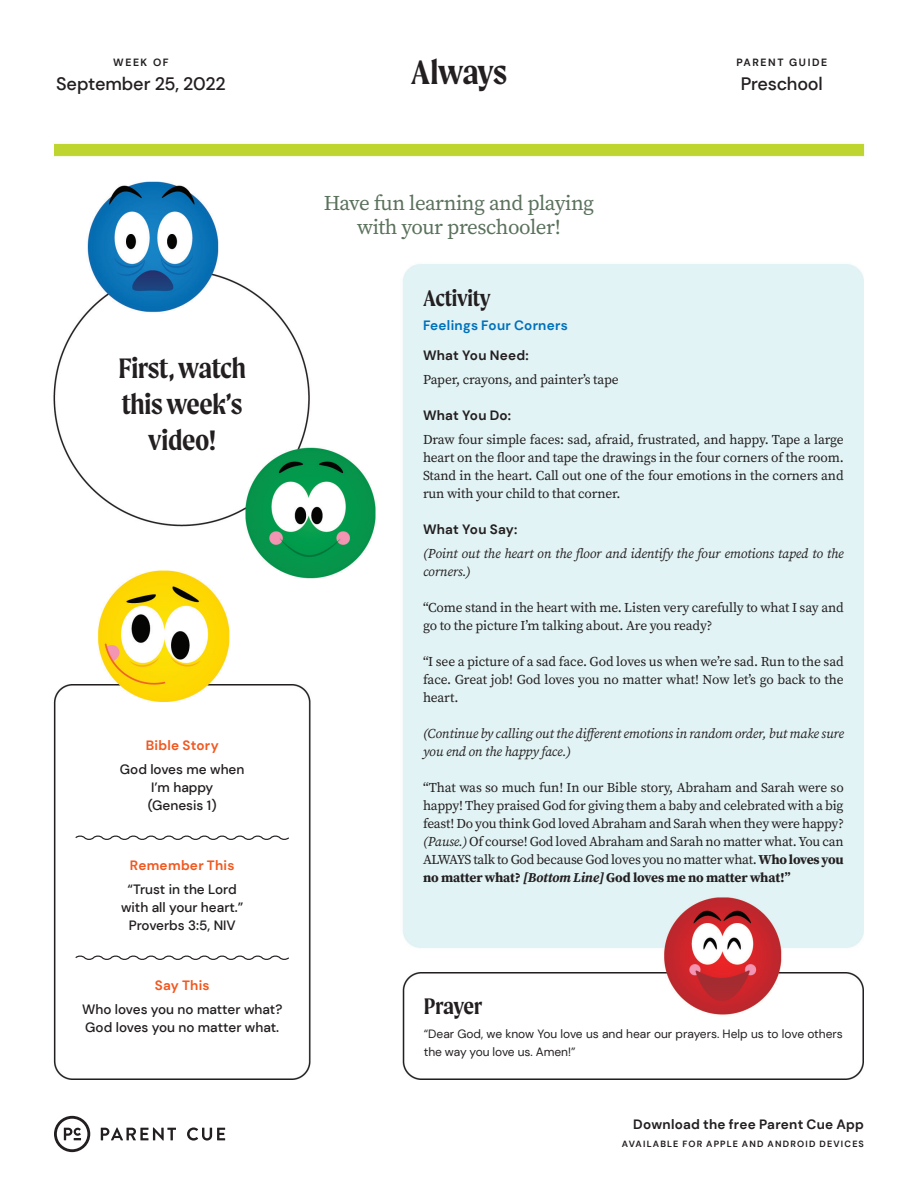
<style>
.page{position:relative;width:918px;height:1188px;background:#fff}
.page>*{position:absolute;margin:0;border:0;box-sizing:border-box;transform-origin:0 0}
.t1{font:600 36px "Moret";letter-spacing:-.025em;color:#231f20}
.t2{font:600 30px/36px "Moret";letter-spacing:-.01em;color:#231f20;text-align:center}
.t3{font:600 24px "Moret";letter-spacing:-.01em;color:#231f20}
.t4{font:21px/24px "Source Serif Pro";letter-spacing:-.02em;color:#5a715c;text-align:center}
.t5{font:500 18px "DM Sans";letter-spacing:-.015em;color:#231f20}
.t6{font:13.5px/18px "Source Serif Pro";letter-spacing:-.01em;color:#231f20;text-align:justify}
.t7{font:italic 13.5px/18px "Source Serif Pro";letter-spacing:-.01em;color:#231f20}
.t8{font:500 13.5px/18px "DM Sans";color:#231f20;text-align:center}
.t9{font:700 13.5px "DM Sans";letter-spacing:.015em;color:#231f20}
.t10{font:700 13.5px "DM Sans";letter-spacing:.02em;color:#f15921}
.t11{font:700 13.5px "DM Sans";letter-spacing:.02em;color:#0071bb}
.t12{font:12px/18px "DM Sans";color:#231f20}
.t13{font:700 10.5px "DM Sans";letter-spacing:.15em;color:#231f20}
.t14{font:700 9px "DM Sans";letter-spacing:.13em;color:#231f20}
.s1{font-style:italic}
.s2{font-weight:700}
.s3{font-weight:700;font-style:italic}
</style>
<div class="page">
<img style="left:53px;top:143px;width:812px;height:1010px">
<svg style="left:101px;top:1127px;width:75px;height:14px"></svg>
<svg style="left:187px;top:1127px;width:38px;height:14px"></svg>
<svg style="left:54px;top:1116px;width:36px;height:36px"></svg>
<svg style="left:74px;top:834px;width:216px;height:8px"></svg>
<svg style="left:74px;top:954px;width:216px;height:8px"></svg>
<p class="t13" style="left:113px;top:56px;width:57px">WEEK OF</p>
<h3 class="t5" style="left:56px;top:73px;width:171px">September 25, 2022</h3>
<h2 class="t2" style="left:118px;top:350px;width:129px">First, watch this week’s video!</h2>
<p class="t10" style="left:146px;top:737px;width:75px">Bible Story</p>
<p class="t8" style="left:120px;top:760px;width:126px">God loves me when<br>I’m happy<br>(Genesis 1)</p>
<p class="t10" style="left:130px;top:857px;width:106px">Remember This</p>
<p class="t8" style="left:121px;top:880px;width:124px">“Trust in the Lord with all your heart.”<br>Proverbs 3:5, NIV</p>
<p class="t10" style="left:155px;top:977px;width:56px">Say This</p>
<p class="t8" style="left:82px;top:1000px;width:202px;text-align:left">Who loves you no matter what?<br>God loves you no matter what.</p>
<h1 class="t1" style="left:411px;top:52px;width:98px">Always</h1>
<h3 class="t4" style="left:324px;top:191px;width:272px">Have fun learning and playing with your preschooler!</h3>
<p class="t13" style="left:736px;top:56px;width:92px">PARENT GUIDE</p>
<h3 class="t5" style="left:741px;top:73px;width:84px">Preschool</h3>
<h3 class="t3" style="left:423px;top:284px;width:69px">Activity</h3>
<p class="t11" style="left:423px;top:317px;width:146px">Feelings Four Corners</p>
<p class="t9" style="left:423px;top:347px;width:107px">What You Need:</p>
<p class="t6" style="left:423px;top:370px;width:197px">Paper, crayons, and painter’s tape</p>
<p class="t9" style="left:423px;top:407px;width:90px">What You Do:</p>
<p class="t6" style="left:423px;top:431px;width:422px">Draw four simple faces: sad, afraid, frustrated, and happy. Tape a large heart on the floor and tape the drawings in the four corners of the room.<br>Stand in the heart. Call out one of the four emotions in the corners and run with your child to that corner.</p>
<p class="t9" style="left:423px;top:521px;width:96px">What You Say:</p>
<p class="t7" style="left:423px;top:544px;width:422px">(Point out the heart on the floor and identify the four emotions taped to the corners.)</p>
<p class="t6" style="left:423px;top:598px;width:422px">“Come stand in the heart with me. Listen very carefully to what I say and go to the picture I’m talking about. Are you ready?</p>
<p class="t6" style="left:423px;top:652px;width:422px">“I see a picture of a sad face. God loves us when we’re sad. Run to the sad face. Great job! God loves you no matter what! Now let’s go back to the heart.</p>
<p class="t7" style="left:423px;top:724px;width:423px">(Continue by calling out the different emotions in random order, but make sure you end on the happy face.)</p>
<p class="t6" style="left:423px;top:778px;width:422px">“That was so much fun! In our Bible story, Abraham and Sarah were so happy! They praised God for giving them a baby and celebrated with a big feast! Do you think God loved Abraham and Sarah when they were happy? <span class="s1">(Pause.)</span> Of course! God loved Abraham and Sarah no matter what. You can ALWAYS talk to God because God loves you no matter what. <span class="s2">Who loves you no matter what?</span> <span class="s3">[Bottom Line]</span> <span class="s2">God loves me no matter what!”</span></p>
<h3 class="t3" style="left:424px;top:992px;width:60px">Prayer</h3>
<p class="t12" style="left:424px;top:1025px;width:421px">“Dear God, we know You love us and hear our prayers. Help us to love others the way you love us. Amen!”</p>
<p class="t9" style="left:633px;top:1116px;width:232px">Download the free Parent Cue App</p>
<p class="t14" style="left:622px;top:1138px;width:244px">AVAILABLE FOR APPLE AND ANDROID DEVICES</p>
</div>
